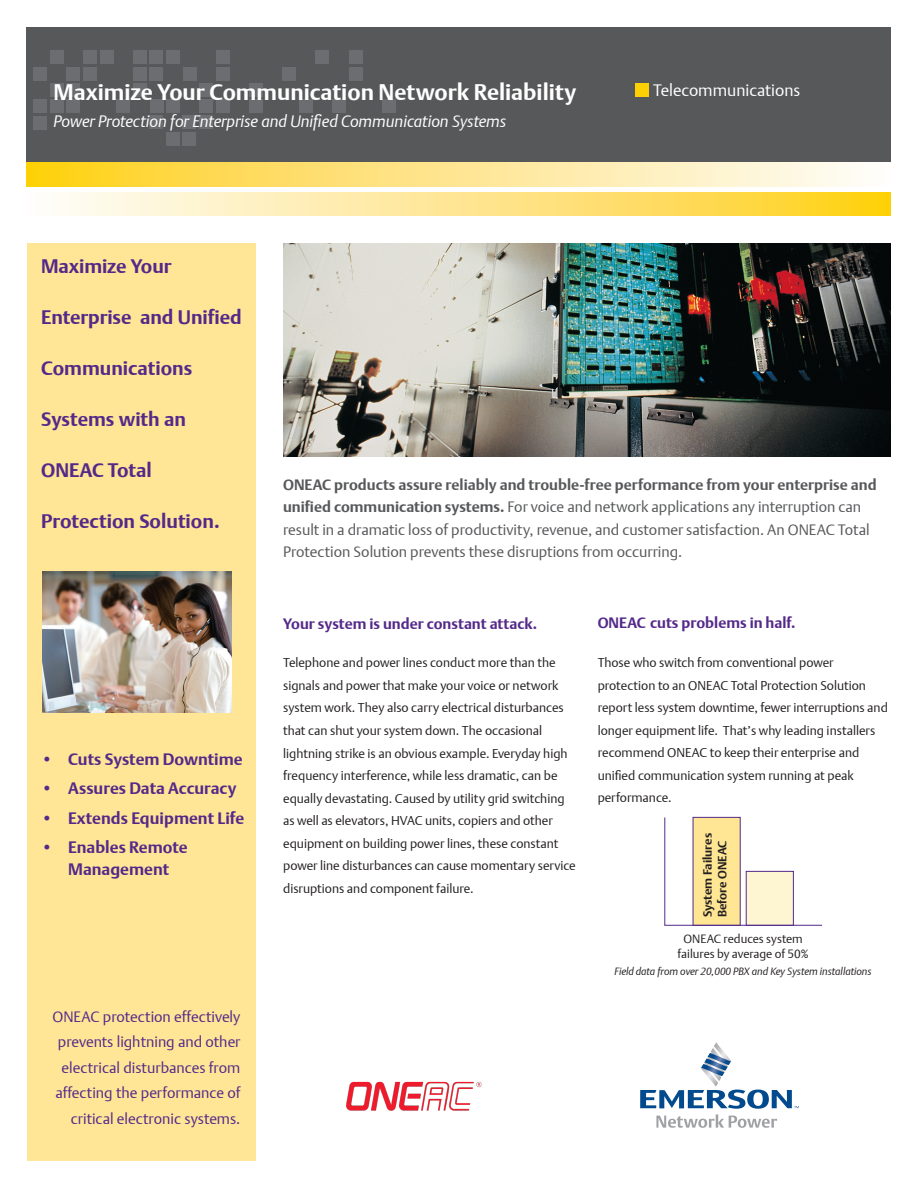
<style>
.page{position:relative;width:918px;height:1188px;background:#fff}
.page>*{position:absolute;margin:0;border:0;box-sizing:border-box;transform-origin:0 0}
.t1{font:700 22.5px "DTL Argo T";color:#fff}
.t2{font:700 19.5px "DTL Argo T";color:#542989}
.t3{font:700 16.5px/22.5px "DTL Argo T";color:#542989;text-align:center}
.t4{font:italic 16.5px "DTL Argo T Light";letter-spacing:-.005em;color:#fff}
.t5{font:16.5px "DTL Argo T Light";color:#fff}
.t6{font:15px/22.5px "DTL Argo T Light";color:#57585a}
.t7{font:15px/25.5px "DTL Argo T Light";color:#542989;text-align:right}
.t8{font:700 15px "DTL Argo T";color:#57585a}
.t9{font:700 15px "DTL Argo T";color:#542989}
.t10{font:12.75px/22.5px "DTL Argo T Light";color:#231f20}
.t11{font:12px/14.4px "DTL Argo T Light";color:#231f20;text-align:center}
.t12{font:700 12px/14.4px "DTL Argo T";color:#231f20}
.t13{font:italic 10.5px "DTL Argo T Light";letter-spacing:-.005em;color:#231f20}
.s1{font-family:"DTL Argo T";font-weight:700}
</style>
<div class="page">
<div style="left:27px;top:27px;width:864px;height:138px;background:#57585a"></div>
<svg style="left:27px;top:163px;width:864px;height:23px;background:#fee68d"></svg>
<svg style="left:61px;top:193px;width:830px;height:23px;background:#fee58a"></svg>
<div style="left:117px;top:99px;width:13px;height:14px;background:#6c6d70"></div>
<div style="left:150px;top:99px;width:13px;height:14px;background:#6c6d70"></div>
<div style="left:167px;top:99px;width:13px;height:14px;background:#6c6d70"></div>
<div style="left:200px;top:99px;width:13px;height:14px;background:#6c6d70"></div>
<div style="left:216px;top:99px;width:14px;height:14px;background:#6c6d70"></div>
<div style="left:250px;top:99px;width:13px;height:14px;background:#6c6d70"></div>
<div style="left:299px;top:99px;width:14px;height:14px;background:#6c6d70"></div>
<div style="left:333px;top:99px;width:13px;height:14px;background:#6c6d70"></div>
<div style="left:34px;top:67px;width:13px;height:13px;background:#6c6d70"></div>
<div style="left:67px;top:67px;width:13px;height:13px;background:#6c6d70"></div>
<div style="left:83px;top:67px;width:14px;height:13px;background:#6c6d70"></div>
<div style="left:133px;top:67px;width:14px;height:13px;background:#6c6d70"></div>
<div style="left:150px;top:67px;width:13px;height:13px;background:#6c6d70"></div>
<div style="left:183px;top:67px;width:13px;height:13px;background:#6c6d70"></div>
<div style="left:216px;top:67px;width:14px;height:13px;background:#6c6d70"></div>
<div style="left:283px;top:67px;width:13px;height:13px;background:#6c6d70"></div>
<div style="left:50px;top:50px;width:14px;height:14px;background:#6c6d70"></div>
<div style="left:83px;top:50px;width:14px;height:14px;background:#6c6d70"></div>
<div style="left:100px;top:50px;width:13px;height:14px;background:#6c6d70"></div>
<div style="left:133px;top:50px;width:14px;height:14px;background:#6c6d70"></div>
<div style="left:150px;top:50px;width:13px;height:14px;background:#6c6d70"></div>
<div style="left:166px;top:50px;width:14px;height:14px;background:#6c6d70"></div>
<div style="left:216px;top:50px;width:14px;height:14px;background:#6c6d70"></div>
<div style="left:382px;top:99px;width:14px;height:14px;background:#6c6d70"></div>
<div style="left:349px;top:67px;width:13px;height:13px;background:#6c6d70"></div>
<div style="left:316px;top:50px;width:13px;height:14px;background:#6c6d70"></div>
<div style="left:349px;top:50px;width:13px;height:14px;background:#6c6d70"></div>
<div style="left:50px;top:83px;width:14px;height:14px;background:#6c6d70"></div>
<div style="left:67px;top:83px;width:13px;height:14px;background:#6c6d70"></div>
<div style="left:133px;top:83px;width:14px;height:14px;background:#6c6d70"></div>
<div style="left:150px;top:115px;width:13px;height:14px;background:#6c6d70"></div>
<div style="left:183px;top:115px;width:13px;height:14px;background:#6c6d70"></div>
<div style="left:199px;top:115px;width:14px;height:14px;background:#6c6d70"></div>
<div style="left:166px;top:132px;width:14px;height:13px;background:#6c6d70"></div>
<div style="left:183px;top:132px;width:13px;height:13px;background:#6c6d70"></div>
<div style="left:200px;top:83px;width:13px;height:14px;background:#6c6d70"></div>
<div style="left:249px;top:83px;width:14px;height:14px;background:#6c6d70"></div>
<div style="left:34px;top:116px;width:13px;height:14px;background:#6c6d70"></div>
<div style="left:34px;top:100px;width:13px;height:13px;background:#6c6d70"></div>
<div style="left:50px;top:100px;width:14px;height:13px;background:#6c6d70"></div>
<div style="left:67px;top:100px;width:13px;height:13px;background:#6c6d70"></div>
<div style="left:636px;top:83px;width:13px;height:13px;background:#fed105"></div>
<svg style="left:640px;top:1042px;width:159px;height:86px"></svg>
<img style="left:347px;top:1081px;width:134px;height:30px">
<img style="left:283px;top:243px;width:608px;height:213px">
<div style="left:27px;top:243px;width:229px;height:918px;background:#ffe696"></div>
<div style="left:746px;top:871px;width:48px;height:55px;background:#fef5d2;border:1px solid #542989"></div>
<div style="left:693px;top:817px;width:47px;height:109px;background:#ffe694"></div>
<hr style="left:664px;top:817px;width:1px;height:108px;background:#542989">
<hr style="left:664px;top:925px;width:158px;height:1px;background:#542989">
<img style="left:43px;top:571px;width:189px;height:142px">
<h1 class="t1" style="left:54px;top:79px;width:524px">Maximize Your Communication Network Reliability</h1>
<p class="t5" style="left:653px;top:80px;width:149px">Telecommunications</p>
<p class="t4" style="left:54px;top:112px;width:454px">Power Protection for Enterprise and Unified Communication Systems</p>
<h2 class="t2" style="left:41px;top:255px;width:132px">Maximize Your</h2>
<h2 class="t2" style="left:41px;top:306px;width:202px">Enterprise and Unified</h2>
<h2 class="t2" style="left:41px;top:357px;width:153px">Communications</h2>
<h2 class="t2" style="left:41px;top:408px;width:146px">Systems with an</h2>
<h2 class="t2" style="left:41px;top:459px;width:112px">ONEAC Total</h2>
<h2 class="t2" style="left:41px;top:510px;width:180px">Protection Solution.</h2>
<p class="t3" style="left:41px;top:748px;width:203px">• Cuts System Downtime</p>
<p class="t3" style="left:41px;top:777px;width:197px">• Assures Data Accuracy</p>
<p class="t3" style="left:41px;top:806px;width:205px">• Extends Equipment Life</p>
<p class="t3" style="left:41px;top:836px;width:148px">• Enables Remote<br>Management</p>
<p class="t7" style="left:52px;top:1003px;width:189px">ONEAC protection effectively prevents lightning and other electrical disturbances from affecting the performance of critical electronic systems.</p>
<p class="t8" style="left:283px;top:475px;width:595px">ONEAC products assure reliably and trouble-free performance from your enterprise and</p>
<p class="t6" style="left:283px;top:495px;width:588px"><span class="s1">unified communication systems.</span> For voice and network applications any interruption can result in a dramatic loss of productivity, revenue, and customer satisfaction. An ONEAC Total<br>Protection Solution prevents these disruptions from occurring.</p>
<p class="t9" style="left:283px;top:615px;width:256px">Your system is under constant attack.</p>
<p class="t10" style="left:283px;top:652px;width:294px">Telephone and power lines conduct more than the signals and power that make your voice or network system work. They also carry electrical disturbances that can shut your system down. The occasional lightning strike is an obvious example. Everyday high frequency interference, while less dramatic, can be equally devastating. Caused by utility grid switching as well as elevators, HVAC units, copiers and other equipment on building power lines, these constant power line disturbances can cause momentary service disruptions and component failure.</p>
<p class="t9" style="left:598px;top:614px;width:200px">ONEAC cuts problems in half.</p>
<p class="t10" style="left:598px;top:651px;width:292px">Those who switch from conventional power protection to an ONEAC Total Protection Solution report less system downtime, fewer interruptions and longer equipment life. That’s why leading installers recommend ONEAC to keep their enterprise and unified communication system running at peak performance.</p>
<p class="t12" style="left:700px;top:917px;width:86px;rotate:-90deg">System Failures<br>Before ONEAC</p>
<p class="t11" style="left:678px;top:932px;width:133px">ONEAC reduces system failures by average of 50%</p>
<p class="t13" style="left:615px;top:965px;width:259px">Field data from over 20,000 PBX and Key System installations</p>
</div>
